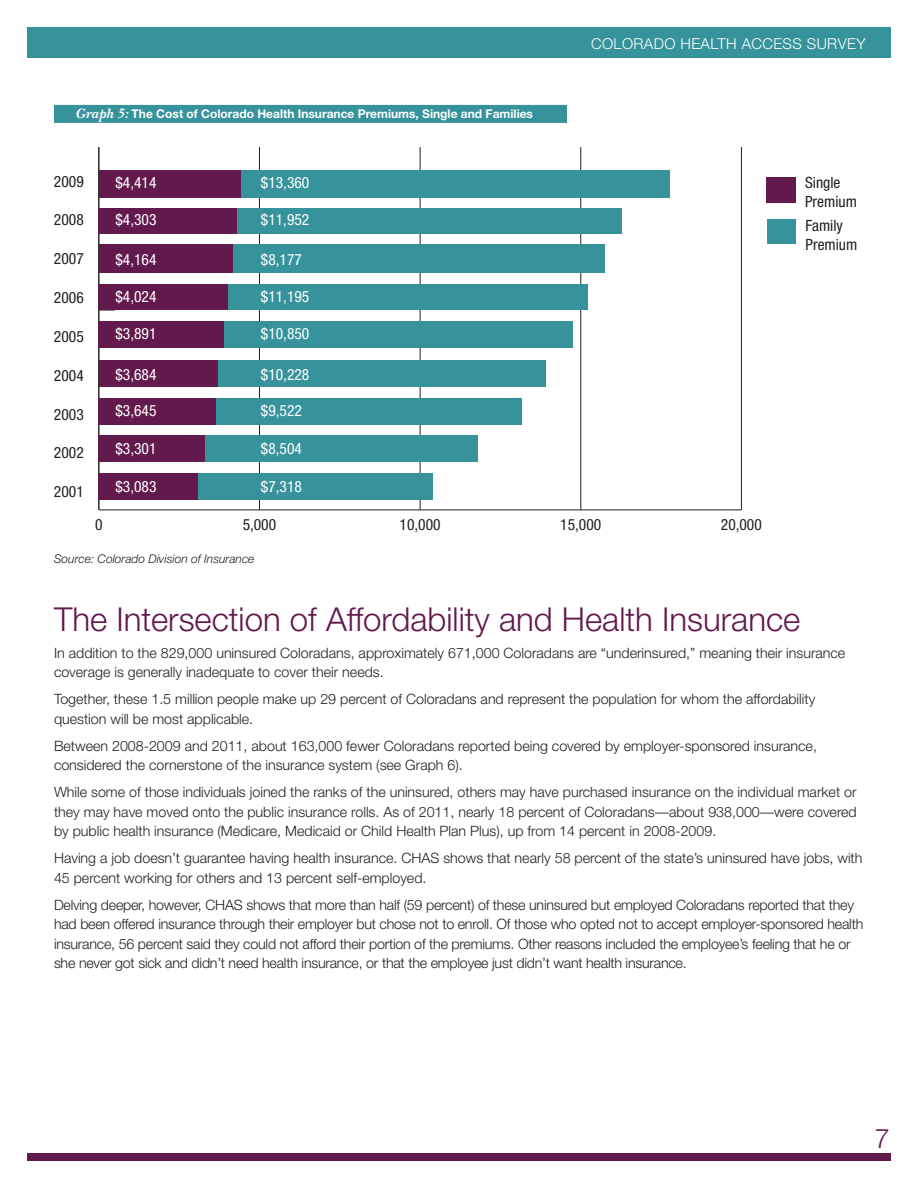
<style>
.page{position:relative;width:918px;height:1188px;background:#fff}
.page>*{position:absolute;margin:0;border:0;box-sizing:border-box;transform-origin:0 0}
.head_1{font:300 33px "Helvetica Neue";color:#62194b}
.t1{font:300 27px "Helvetica Neue";color:#62194b}
.t2{font:condensed 15.6px "Helvetica Neue";color:#fff}
.t3{font:condensed 15.6px/18.6px "Helvetica Neue";color:#231f20}
.t4{font:300 15px "Helvetica Neue";letter-spacing:.025em;color:#fff}
.body{font:300 14.25px/19.5px "Helvetica Neue";color:#231f20}
.CHART_HEADING{font:700 12px "Helvetica Neue";color:#fff}
.body-2{font:italic 300 12px "Helvetica Neue";color:#231f20}
.s1{font-family:"New Baskerville";font-style:italic;font-size:14.25px}
</style>
<div class="page">
<div style="left:27px;top:1154px;width:864px;height:7px;background:#62194b"></div>
<div style="left:27px;top:27px;width:864px;height:30px;background:#37939b"></div>
<div style="left:54px;top:105px;width:513px;height:18px;background:#37939b"></div>
<hr style="left:99px;top:510px;width:642px;height:1px;background:#231f20">
<hr style="left:259px;top:147px;width:1px;height:363px;background:#231f20">
<hr style="left:420px;top:147px;width:1px;height:363px;background:#231f20">
<hr style="left:580px;top:147px;width:1px;height:363px;background:#231f20">
<hr style="left:741px;top:147px;width:1px;height:363px;background:#231f20">
<hr style="left:98px;top:147px;width:1px;height:363px;background:#231f20">
<svg style="left:99px;top:310px;width:16px;height:1px"></svg>
<div style="left:767px;top:219px;width:29px;height:24px;background:#37939b"></div>
<div style="left:241px;top:170px;width:429px;height:27px;background:#37939b"></div>
<div style="left:237px;top:208px;width:384px;height:25px;background:#37939b"></div>
<div style="left:233px;top:244px;width:371px;height:28px;background:#37939b"></div>
<div style="left:228px;top:284px;width:360px;height:26px;background:#37939b"></div>
<div style="left:224px;top:321px;width:348px;height:26px;background:#37939b"></div>
<div style="left:217px;top:361px;width:329px;height:26px;background:#37939b"></div>
<div style="left:216px;top:398px;width:306px;height:26px;background:#37939b"></div>
<div style="left:205px;top:436px;width:273px;height:26px;background:#37939b"></div>
<div style="left:198px;top:474px;width:235px;height:26px;background:#37939b"></div>
<div style="left:766px;top:177px;width:29px;height:26px;background:#62194b"></div>
<div style="left:99px;top:170px;width:142px;height:27px;background:#62194b"></div>
<div style="left:99px;top:208px;width:138px;height:25px;background:#62194b"></div>
<div style="left:99px;top:244px;width:134px;height:28px;background:#62194b"></div>
<div style="left:99px;top:284px;width:129px;height:26px;background:#62194b"></div>
<div style="left:99px;top:321px;width:125px;height:26px;background:#62194b"></div>
<div style="left:99px;top:361px;width:118px;height:26px;background:#62194b"></div>
<div style="left:99px;top:398px;width:117px;height:26px;background:#62194b"></div>
<div style="left:99px;top:436px;width:106px;height:26px;background:#62194b"></div>
<div style="left:99px;top:474px;width:99px;height:26px;background:#62194b"></div>
<p class="CHART_HEADING" style="left:76px;top:107px;width:459px"><span class="s1">Graph 5:</span> The Cost of Colorado Health Insurance Premiums, Single and Families</p>
<p class="t3" style="left:54px;top:172px;width:31px">2009</p>
<p class="t3" style="left:54px;top:211px;width:31px">2008</p>
<p class="t3" style="left:54px;top:249px;width:31px">2007</p>
<p class="t3" style="left:54px;top:288px;width:31px">2006</p>
<p class="t3" style="left:54px;top:327px;width:31px">2005</p>
<p class="t3" style="left:54px;top:366px;width:31px">2004</p>
<p class="t3" style="left:54px;top:405px;width:31px">2003</p>
<p class="t3" style="left:54px;top:443px;width:31px">2002</p>
<p class="t3" style="left:54px;top:482px;width:31px">2001</p>
<p class="t2" style="left:115px;top:173px;width:42px">$4,414</p>
<p class="t2" style="left:261px;top:173px;width:50px">$13,360</p>
<p class="t2" style="left:115px;top:211px;width:42px">$4,303</p>
<p class="t2" style="left:261px;top:211px;width:50px">$11,952</p>
<p class="t2" style="left:115px;top:250px;width:42px">$4,164</p>
<p class="t2" style="left:261px;top:250px;width:42px">$8,177</p>
<p class="t2" style="left:115px;top:287px;width:42px">$4,024</p>
<p class="t2" style="left:261px;top:287px;width:50px">$11,195</p>
<p class="t2" style="left:115px;top:325px;width:42px">$3,891</p>
<p class="t2" style="left:261px;top:325px;width:50px">$10,850</p>
<p class="t2" style="left:115px;top:365px;width:42px">$3,684</p>
<p class="t2" style="left:261px;top:365px;width:50px">$10,228</p>
<p class="t2" style="left:115px;top:402px;width:42px">$3,645</p>
<p class="t2" style="left:261px;top:402px;width:42px">$9,522</p>
<p class="t2" style="left:115px;top:440px;width:42px">$3,301</p>
<p class="t2" style="left:261px;top:440px;width:42px">$8,504</p>
<p class="t2" style="left:115px;top:477px;width:42px">$3,083</p>
<p class="t2" style="left:261px;top:477px;width:42px">$7,318</p>
<p class="t4" style="left:591px;top:35px;width:276px">COLORADO HEALTH ACCESS SURVEY</p>
<p class="t3" style="left:805px;top:174px;width:53px">Single<br>Premium</p>
<p class="t3" style="left:806px;top:217px;width:53px">Family<br>Premium</p>
<p class="t3" style="left:95px;top:515px;width:9px">0</p>
<p class="t3" style="left:243px;top:515px;width:35px">5,000</p>
<p class="t3" style="left:400px;top:515px;width:42px">10,000</p>
<p class="t3" style="left:560px;top:515px;width:42px">15,000</p>
<p class="t3" style="left:721px;top:515px;width:42px">20,000</p>
<p class="body-2" style="left:54px;top:552px;width:202px">Source: Colorado Division of Insurance</p>
<p class="head_1" style="left:54px;top:599px;width:748px">The Intersection of Affordability and Health Insurance</p>
<p class="body" style="left:54px;top:643px;width:793px">In addition to the 829,000 uninsured Coloradans, approximately 671,000 Coloradans are “underinsured,” meaning their insurance coverage is generally inadequate to cover their needs.</p>
<p class="body" style="left:54px;top:689px;width:763px">Together, these 1.5 million people make up 29 percent of Coloradans and represent the population for whom the affordability question will be most applicable.</p>
<p class="body" style="left:54px;top:736px;width:764px">Between 2008-2009 and 2011, about 163,000 fewer Coloradans reported being covered by employer-sponsored insurance, considered the cornerstone of the insurance system (see Graph 6).</p>
<p class="body" style="left:54px;top:782px;width:804px;text-align:justify">While some of those individuals joined the ranks of the uninsured, others may have purchased insurance on the individual market or they may have moved onto the public insurance rolls. As of 2011, nearly 18 percent of Coloradans—about 938,000—were covered by public health insurance (Medicare, Medicaid or Child Health Plan Plus), up from 14 percent in 2008-2009.</p>
<p class="body" style="left:54px;top:848px;width:810px">Having a job doesn’t guarantee having health insurance. CHAS shows that nearly 58 percent of the state’s uninsured have jobs, with<br>45 percent working for others and 13 percent self-employed.</p>
<p class="body" style="left:54px;top:895px;width:811px">Delving deeper, however, CHAS shows that more than half (59 percent) of these uninsured but employed Coloradans reported that they had been offered insurance through their employer but chose not to enroll. Of those who opted not to accept employer-sponsored health insurance, 56 percent said they could not afford their portion of the premiums. Other reasons included the employee’s feeling that he or she never got sick and didn’t need health insurance, or that the employee just didn’t want health insurance.</p>
<h2 class="t1" style="left:875px;top:1122px;width:17px">7</h2>
</div>
